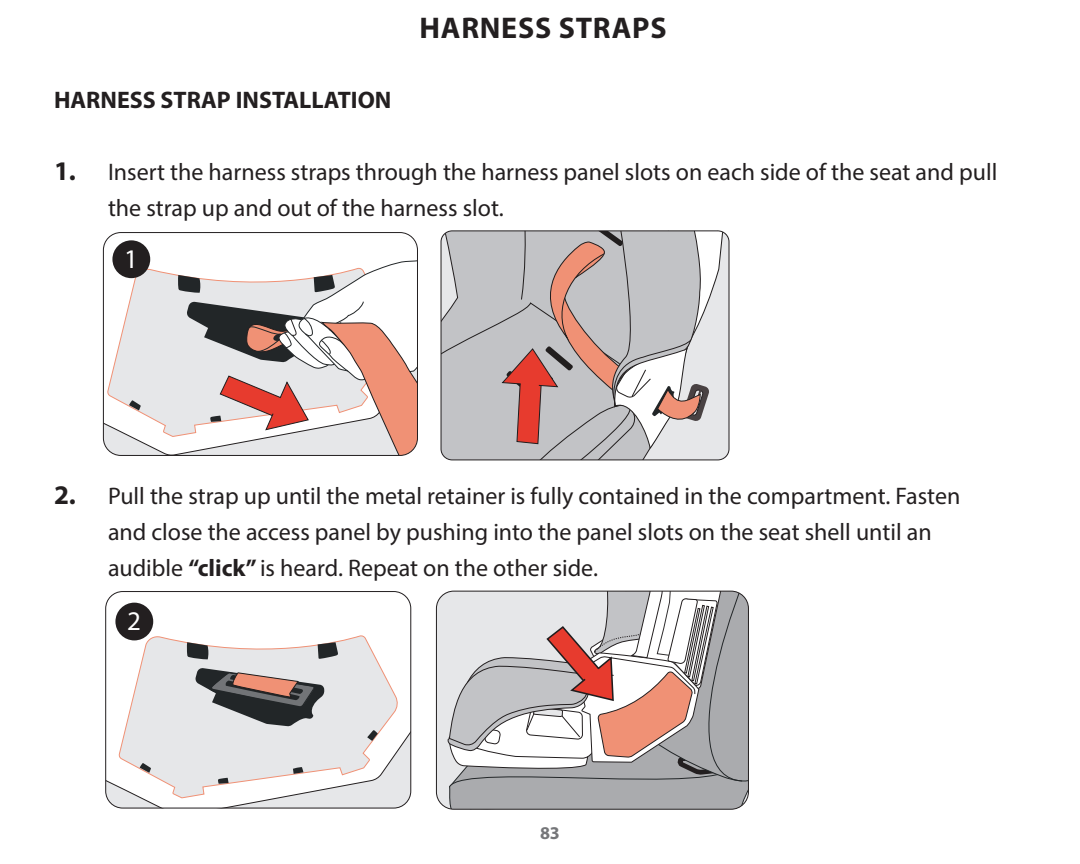
<style>
.page{position:relative;width:1080px;height:864px;background:#fff}
.page>*{position:absolute;margin:0;border:0;box-sizing:border-box;transform-origin:0 0}
.t1{font:700 30px "Myriad Pro";letter-spacing:.025em;color:#231f20}
.t2{font:27px "Myriad Pro";color:#fff}
.t3{font:24px/36px "Myriad Pro";color:#231f20}
.t4{font:700 24px "Myriad Pro";color:#231f20}
.t5{font:700 18px "Myriad Pro";color:#757679}
.s1{font-weight:700;font-size:27px}
.s2{font-weight:700}
</style>
<div class="page">
<svg style="left:103px;top:236px;width:313px;height:218px"></svg>
<svg style="left:107px;top:267px;width:71px;height:171px"></svg>
<svg style="left:129px;top:400px;width:12px;height:10px"></svg>
<div style="left:103px;top:232px;width:315px;height:224px;border:1px solid #231f20;border-radius:17px"></div>
<svg style="left:178px;top:258px;width:239px;height:197px"></svg>
<svg style="left:106px;top:592px;width:305px;height:216px"></svg>
<svg style="left:118px;top:635px;width:280px;height:164px"></svg>
<svg style="left:318px;top:642px;width:20px;height:17px"></svg>
<svg style="left:187px;top:642px;width:22px;height:17px"></svg>
<svg style="left:140px;top:763px;width:11px;height:10px"></svg>
<svg style="left:218px;top:778px;width:11px;height:6px"></svg>
<svg style="left:293px;top:767px;width:10px;height:7px"></svg>
<svg style="left:367px;top:730px;width:11px;height:11px"></svg>
<svg style="left:195px;top:668px;width:129px;height:58px;background:#8b8382"></svg>
<div style="left:106px;top:591px;width:305px;height:217px;border:1px solid #231f20;border-radius:17px"></div>
<svg style="left:441px;top:231px;width:288px;height:229px;background:#c6bcbd"></svg>
<div style="left:441px;top:231px;width:288px;height:229px;border:1px solid #231f20;border-radius:11px"></div>
<svg style="left:436px;top:592px;width:11px;height:217px;background:#e4e5e7"></svg>
<svg style="left:447px;top:591px;width:301px;height:218px"></svg>
<div style="left:436px;top:591px;width:313px;height:218px;border:1px solid #231f20;border-radius:17px"></div>
<div style="left:112px;top:240px;width:38px;height:38px;background:#231f20;border-radius:50%"></div>
<div style="left:115px;top:603px;width:38px;height:37px;background:#231f20;border-radius:50%"></div>
<p class="t4" style="left:54px;top:84px;width:339px">HARNESS STRAP INSTALLATION</p>
<p class="t1" style="left:419px;top:9px;width:249px">HARNESS STRAPS</p>
<p class="t3" style="left:108px;top:154px;width:891px;text-indent:-54px"><span class="s1">1.</span> Insert the harness straps through the harness panel slots on each side of the seat and pull the strap up and out of the harness slot.</p>
<p class="t2" style="left:124px;top:242px;width:15px">1</p>
<p class="t3" style="left:108px;top:478px;width:854px;text-indent:-54px"><span class="s1">2.</span> Pull the strap up until the metal retainer is fully contained in the compartment. Fasten and close the access panel by pushing into the panel slots on the seat shell until an audible <span class="s2">“click”</span> is heard. Repeat on the other side.</p>
<p class="t2" style="left:127px;top:604px;width:15px">2</p>
<p class="t5" style="left:540px;top:821px;width:21px">83</p>
</div>
